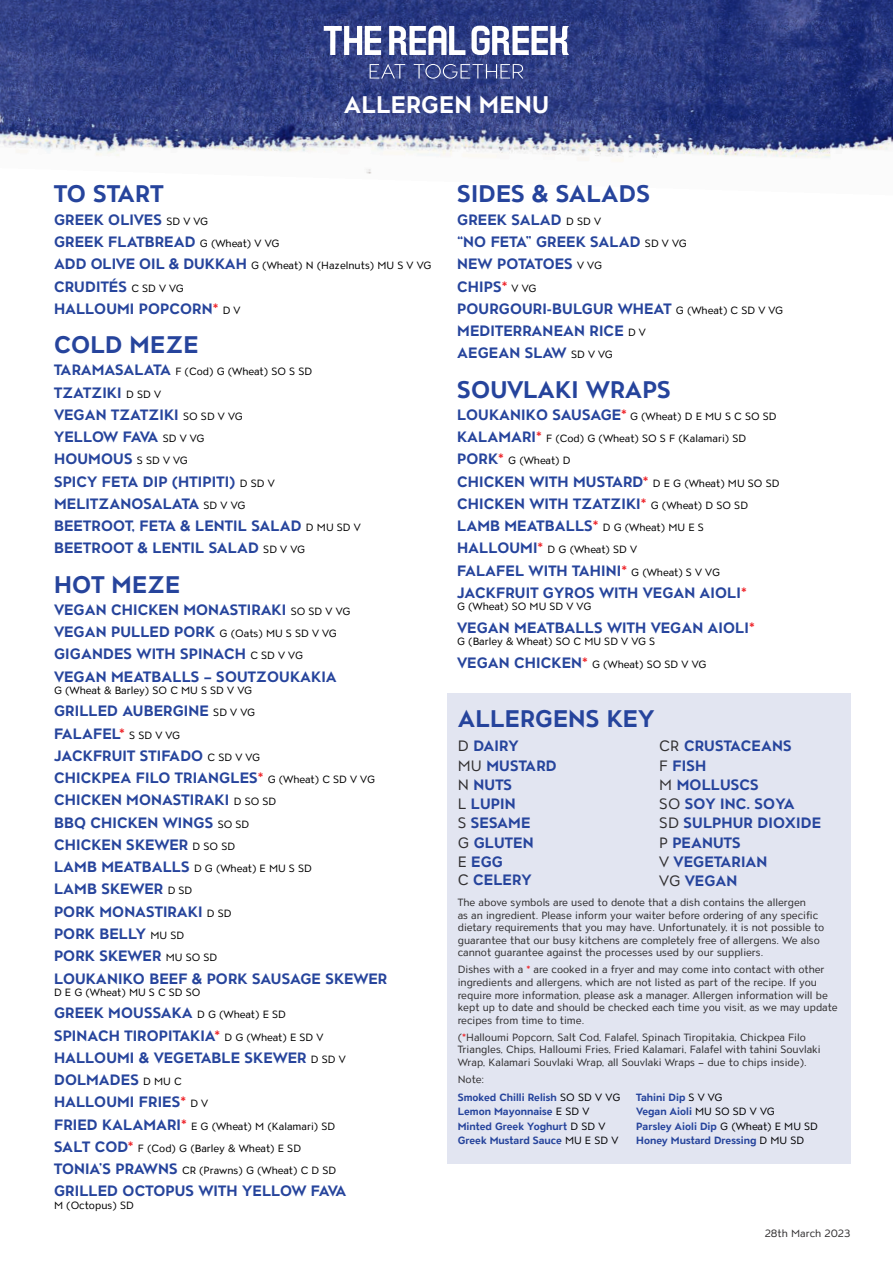
<style>
.page{position:relative;width:893px;height:1263px;background:#fff}
.page>*{position:absolute;margin:0;border:0;box-sizing:border-box;transform-origin:0 0}
.t1{font:700 24px "ATC Overlook";letter-spacing:.01em;color:#26449c}
.t2{font:700 24px "ATC Overlook";letter-spacing:.01em;color:#fff}
.t3{font:700 15px/22.2px "ATC Overlook";letter-spacing:.01em;color:#26449c}
.t4{font:10.5px/12.6px "ATC Overlook";color:#312f30}
.t5{font:10.5px/22.2px "ATC Overlook";color:#000001}
.t6{font:700 10.5px/14.2px "ATC Overlook";color:#26449c}
.s1{font-weight:400;font-size:10.5px;color:#000001}
.s2{font-weight:700;font-size:15px;color:#26449c}
.s3{color:#ee1d23}
.s4{font-weight:700;font-size:15px;color:#ee1d23}
.s5{font-weight:400;color:#312f30}
.s6{font-weight:700;color:#ee1d23}
.s7{font-weight:400;color:#000001}
</style>
<div class="page">
<img style="left:0;top:0;width:893px;height:174px">
<svg style="left:324px;top:26px;width:245px;height:29px"></svg>
<svg style="left:370px;top:64px;width:153px;height:15px;background:#56629b"></svg>
<div style="left:447px;top:693px;width:403px;height:470px;background:#e2e5f1"></div>
<h1 class="t2" style="left:344px;top:91px;width:207px">ALLERGEN MENU</h1>
<h1 class="t1" style="left:54px;top:180px;width:111px">TO START</h1>
<p class="t3" style="left:54px;top:209px;width:227px">GREEK OLIVES <span class="s1">SD V VG<br></span>GREEK FLATBREAD <span class="s1">G (Wheat) V VG</span></p>
<p class="t5" style="left:54px;top:255px;width:379px"><span class="s2">ADD OLIVE OIL &amp; DUKKAH</span> G (Wheat) N (Hazelnuts) MU S V VG</p>
<p class="t3" style="left:54px;top:276px;width:188px">CRUDITÉS <span class="s1">C SD V VG<br></span>HALLOUMI POPCORN<span class="s3">*</span> <span class="s1">D V</span></p>
<h1 class="t1" style="left:54px;top:331px;width:146px">COLD MEZE</h1>
<p class="t5" style="left:54px;top:361px;width:260px"><span class="s2">TARAMASALATA</span> F (Cod) G (Wheat) SO S SD</p>
<p class="t3" style="left:54px;top:382px;width:308px">TZATZIKI <span class="s1">D SD V<br></span>VEGAN TZATZIKI <span class="s1">SO SD V VG<br></span>YELLOW FAVA <span class="s1">SD V VG<br></span>HOUMOUS <span class="s1">S SD V VG<br></span>SPICY FETA DIP (HTIPITI) <span class="s1">D SD V<br></span>MELITZANOSALATA <span class="s1">SD V VG<br></span>BEETROOT, FETA &amp; LENTIL SALAD <span class="s1">D MU SD V<br></span>BEETROOT &amp; LENTIL SALAD <span class="s1">SD V VG</span></p>
<h1 class="t1" style="left:54px;top:571px;width:128px">HOT MEZE</h1>
<p class="t3" style="left:54px;top:599px;width:298px">VEGAN CHICKEN MONASTIRAKI <span class="s1">SO SD V VG </span>VEGAN PULLED PORK <span class="s1">G (Oats) MU S SD V VG </span>GIGANDES WITH SPINACH <span class="s1">C SD V VG </span>VEGAN MEATBALLS – SOUTZOUKAKIA</p>
<p class="t5" style="left:54px;top:680px;width:200px">G (Wheat &amp; Barley) SO C MU S SD V VG</p>
<p class="t3" style="left:54px;top:701px;width:322px">GRILLED AUBERGINE <span class="s1">SD V VG<br></span>FALAFEL<span class="s3">*</span> <span class="s1">S SD V VG<br></span>JACKFRUIT STIFADO <span class="s1">C SD V VG<br></span>CHICKPEA FILO TRIANGLES<span class="s3">*</span> <span class="s1">G (Wheat) C SD V VG<br></span>CHICKEN MONASTIRAKI <span class="s1">D SO SD<br></span>BBQ CHICKEN WINGS <span class="s1">SO SD<br></span>CHICKEN SKEWER <span class="s1">D SO SD</span></p>
<p class="t5" style="left:54px;top:858px;width:259px"><span class="s2">LAMB MEATBALLS</span> D G (Wheat) E MU S SD</p>
<p class="t3" style="left:54px;top:879px;width:335px">LAMB SKEWER <span class="s1">D SD<br></span>PORK MONASTIRAKI <span class="s1">D SD<br></span>PORK BELLY <span class="s1">MU SD<br></span>PORK SKEWER <span class="s1">MU SO SD<br></span>LOUKANIKO BEEF &amp; PORK SAUSAGE SKEWER</p>
<p class="t5" style="left:54px;top:982px;width:148px">D E G (Wheat) MU S C SD SO</p>
<p class="t3" style="left:54px;top:1003px;width:293px">GREEK MOUSSAKA <span class="s1">D G (Wheat) E SD<br></span>SPINACH TIROPITAKIA<span class="s3">*</span> <span class="s1">D G (Wheat) E SD V<br></span>HALLOUMI &amp; VEGETABLE SKEWER <span class="s1">D SD V<br></span>DOLMADES <span class="s1">D MU C<br></span>HALLOUMI FRIES<span class="s3">*</span> <span class="s1">D V</span></p>
<p class="t5" style="left:54px;top:1115px;width:284px"><span class="s2">FRIED KALAMARI</span><span class="s4">*</span> E G (Wheat) M (Kalamari) SD<br><span class="s2">SALT COD</span><span class="s4">*</span> F (Cod) G (Barley &amp; Wheat) E SD<br><span class="s2">TONIA’S PRAWNS</span> CR (Prawns) G (Wheat) C D SD</p>
<p class="t3" style="left:54px;top:1181px;width:294px">GRILLED OCTOPUS WITH YELLOW FAVA</p>
<p class="t5" style="left:54px;top:1195px;width:81px">M (Octopus) SD</p>
<h1 class="t1" style="left:457px;top:180px;width:194px">SIDES &amp; SALADS</h1>
<p class="t3" style="left:457px;top:209px;width:328px">GREEK SALAD <span class="s1">D SD V<br></span>“NO FETA” GREEK SALAD <span class="s1">SD V VG<br></span>NEW POTATOES <span class="s1">V VG<br></span>CHIPS<span class="s3">*</span> <span class="s1">V VG<br></span>POURGOURI-BULGUR WHEAT <span class="s1">G (Wheat) C SD V VG<br></span>MEDITERRANEAN RICE <span class="s1">D V<br></span>AEGEAN SLAW <span class="s1">SD V VG</span></p>
<h1 class="t1" style="left:457px;top:375px;width:215px">SOUVLAKI WRAPS</h1>
<p class="t5" style="left:457px;top:405px;width:321px"><span class="s2">LOUKANIKO SAUSAGE</span><span class="s4">*</span> G (Wheat) D E MU S C SO SD<br><span class="s2">KALAMARI</span><span class="s4">*</span> F (Cod) G (Wheat) SO S F (Kalamari) SD<br><span class="s2">PORK</span><span class="s4">*</span> G (Wheat) D</p>
<p class="t3" style="left:457px;top:471px;width:324px">CHICKEN WITH MUSTARD<span class="s3">*</span> <span class="s1">D E G (Wheat) MU SO SD<br></span>CHICKEN WITH TZATZIKI<span class="s3">*</span> <span class="s1">G (Wheat) D SO SD<br></span>LAMB MEATBALLS<span class="s3">*</span> <span class="s1">D G (Wheat) MU E S</span></p>
<p class="t5" style="left:457px;top:539px;width:181px"><span class="s2">HALLOUMI</span><span class="s4">*</span> D G (Wheat) SD V</p>
<p class="t3" style="left:457px;top:560px;width:291px">FALAFEL WITH TAHINI<span class="s3">*</span> <span class="s1">G (Wheat) S V VG<br></span>JACKFRUIT GYROS WITH VEGAN AIOLI<span class="s3">*</span></p>
<p class="t5" style="left:457px;top:596px;width:136px">G (Wheat) SO MU SD V VG</p>
<p class="t3" style="left:457px;top:617px;width:299px">VEGAN MEATBALLS WITH VEGAN AIOLI<span class="s3">*</span></p>
<p class="t5" style="left:457px;top:631px;width:251px">G (Barley &amp; Wheat) SO C MU SD V VG S<br><span class="s2">VEGAN CHICKEN</span><span class="s4">*</span> G (Wheat) SO SD V VG</p>
<h1 class="t1" style="left:458px;top:705px;width:198px">ALLERGENS KEY</h1>
<p class="t3" style="left:458px;top:737px;width:100px;line-height:19px"><span class="s5">D</span> DAIRY<br><span class="s5">MU</span> MUSTARD<br><span class="s5">N</span> NUTS<br><span class="s5">L</span> LUPIN<br><span class="s5">S</span> SESAME<br><span class="s5">G</span> GLUTEN<br><span class="s5">E</span> EGG<br><span class="s5">C</span> CELERY</p>
<p class="t4" style="left:458px;top:896px;width:368px">The above symbols are used to denote that a dish contains the allergen<br>as an ingredient. Please inform your waiter before ordering of any specific dietary requirements that you may have. Unfortunately, it is not possible to guarantee that our busy kitchens are completely free of allergens. We also cannot guarantee against the processes used by our suppliers.</p>
<p class="t4" style="left:458px;top:964px;width:381px">Dishes with a <span class="s6">*</span> are cooked in a fryer and may come into contact with other ingredients and allergens, which are not listed as part of the recipe. If you require more information, please ask a manager. Allergen information will be kept up to date and should be checked each time you visit, as we may update recipes from time to time.</p>
<p class="t4" style="left:458px;top:1031px;width:364px">(<span class="s6">*</span>Halloumi Popcorn, Salt Cod, Falafel, Spinach Tiropitakia, Chickpea Filo<br>Triangles, Chips, Halloumi Fries, Fried Kalamari, Falafel with tahini Souvlaki<br>Wrap, Kalamari Souvlaki Wrap, all Souvlaki Wraps – due to chips inside).</p>
<p class="t6" style="left:458px;top:1070px;width:164px;line-height:18.5px"><span class="s5">Note:<br></span>Smoked Chilli Relish <span class="s7">SO SD V VG</span></p>
<p class="t6" style="left:458px;top:1105px;width:162px">Lemon Mayonnaise <span class="s7">E SD V<br></span>Minted Greek Yoghurt <span class="s7">D SD V<br></span>Greek Mustard Sauce <span class="s7">MU E SD V</span></p>
<p class="t3" style="left:659px;top:737px;width:163px;line-height:19.2px"><span class="s5">CR</span> CRUSTACEANS<br><span class="s5">F</span> FISH<br><span class="s5">M</span> MOLLUSCS<br><span class="s5">SO</span> SOY INC. SOYA<br><span class="s5">SD</span> SULPHUR DIOXIDE<br><span class="s5">P</span> PEANUTS<br><span class="s5">V</span> VEGETARIAN<br><span class="s5">VG</span> VEGAN</p>
<p class="t6" style="left:636px;top:1091px;width:183px">Tahini Dip <span class="s7">S V VG<br></span>Vegan Aioli <span class="s7">MU SO SD V VG<br></span>Parsley Aioli Dip <span class="s7">G (Wheat) E MU SD<br></span>Honey Mustard Dressing <span class="s7">D MU SD</span></p>
<p class="t4" style="left:765px;top:1228px;width:87px">28th March 2023</p>
</div>
